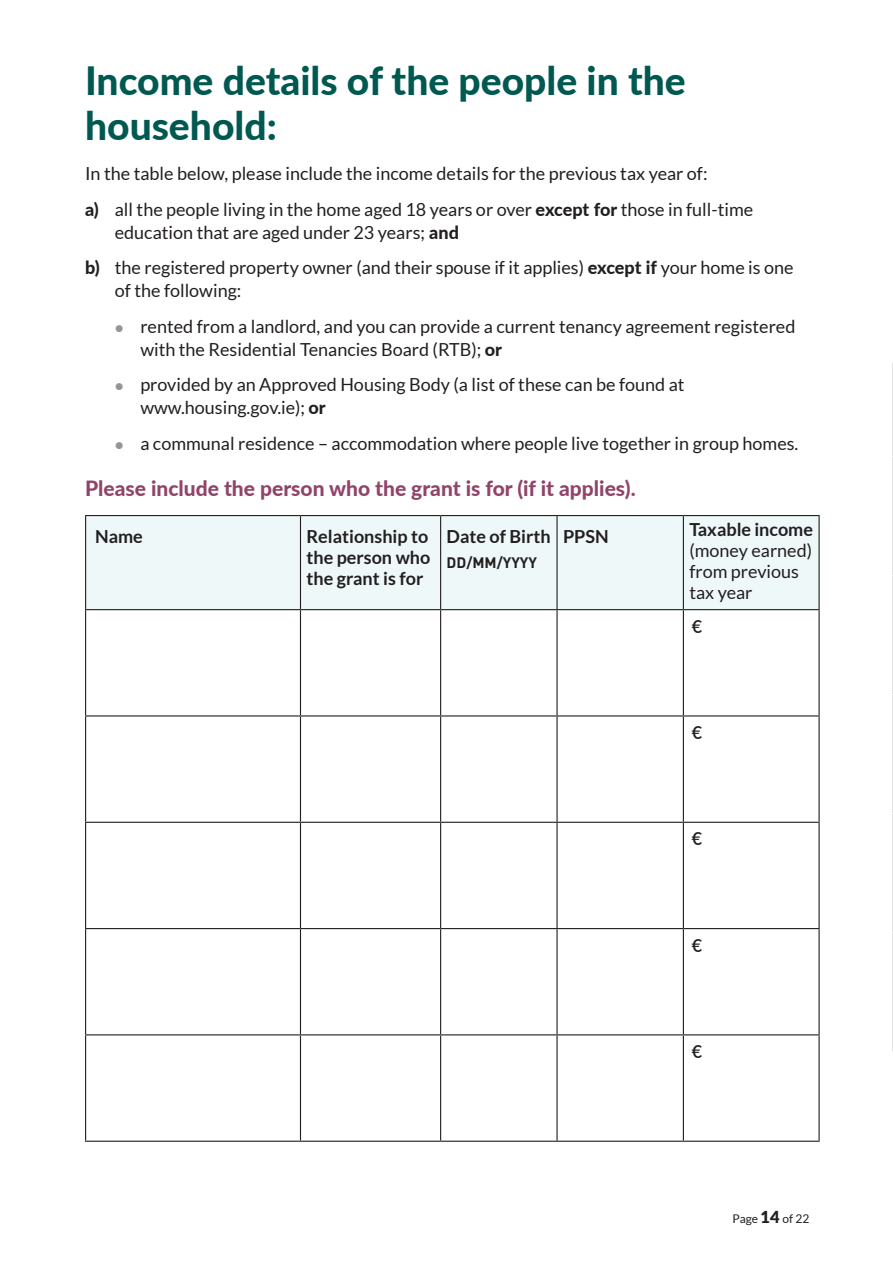
<style>
.page{position:relative;width:893px;height:1263px;background:#fff}
.page>*{position:absolute;margin:0;border:0;box-sizing:border-box;transform-origin:0 0}
.t1{font:800 39px/45px "Lato";color:#005951}
.t2{font:800 21px "Lato";color:#90446a}
.t3{font:18px/35.2px "Lato";color:#231f20}
.t4{font:700 18px/21px "Lato";color:#231f20;text-align:justify}
.t5{font:600 18px "Lato";color:#231f20}
.t6{font:700 15px "DIN";color:#231f20}
.t7{font:12px "Lato";color:#231f20}
.s1{font-weight:800}
.s2{color:#939598}
.s3{font-weight:900;font-size:16.5px}
</style>
<div class="page">
<hr style="left:892px;top:363px;width:1px;height:93px;background:#231f20">
<hr style="left:892px;top:457px;width:1px;height:118px;background:#231f20">
<hr style="left:892px;top:576px;width:1px;height:118px;background:#231f20">
<hr style="left:892px;top:695px;width:1px;height:118px;background:#231f20">
<hr style="left:892px;top:814px;width:1px;height:118px;background:#231f20">
<hr style="left:892px;top:933px;width:1px;height:118px;background:#231f20">
<div style="left:86px;top:516px;width:732px;height:93px;background:#eef8f9"></div>
<hr style="left:85px;top:715px;width:215px;height:1px;background:#231f20">
<hr style="left:85px;top:716px;width:1px;height:106px;background:#231f20">
<hr style="left:300px;top:715px;width:141px;height:1px;background:#231f20">
<hr style="left:300px;top:716px;width:1px;height:106px;background:#231f20">
<hr style="left:441px;top:715px;width:116px;height:1px;background:#231f20">
<hr style="left:440px;top:716px;width:1px;height:106px;background:#231f20">
<hr style="left:557px;top:715px;width:126px;height:1px;background:#231f20">
<hr style="left:556px;top:716px;width:2px;height:106px;background:#231f20">
<hr style="left:683px;top:1141px;width:137px;height:1px;background:#231f20">
<hr style="left:85px;top:515px;width:215px;height:1px;background:#231f20">
<hr style="left:85px;top:516px;width:1px;height:93px;background:#231f20">
<hr style="left:300px;top:515px;width:141px;height:1px;background:#231f20">
<hr style="left:300px;top:516px;width:1px;height:93px;background:#231f20">
<hr style="left:441px;top:515px;width:116px;height:1px;background:#231f20">
<hr style="left:440px;top:516px;width:1px;height:93px;background:#231f20">
<hr style="left:557px;top:515px;width:126px;height:1px;background:#231f20">
<hr style="left:556px;top:516px;width:2px;height:93px;background:#231f20">
<hr style="left:683px;top:515px;width:137px;height:1px;background:#231f20">
<hr style="left:683px;top:516px;width:1px;height:93px;background:#231f20">
<hr style="left:818px;top:516px;width:2px;height:93px;background:#231f20">
<hr style="left:85px;top:609px;width:215px;height:1px;background:#231f20">
<hr style="left:85px;top:610px;width:1px;height:105px;background:#231f20">
<hr style="left:300px;top:609px;width:141px;height:1px;background:#231f20">
<hr style="left:300px;top:610px;width:1px;height:105px;background:#231f20">
<hr style="left:441px;top:609px;width:116px;height:1px;background:#231f20">
<hr style="left:440px;top:610px;width:1px;height:105px;background:#231f20">
<hr style="left:557px;top:609px;width:126px;height:1px;background:#231f20">
<hr style="left:556px;top:610px;width:2px;height:105px;background:#231f20">
<hr style="left:683px;top:609px;width:137px;height:1px;background:#231f20">
<hr style="left:683px;top:610px;width:1px;height:105px;background:#231f20">
<hr style="left:818px;top:610px;width:2px;height:105px;background:#231f20">
<hr style="left:683px;top:715px;width:137px;height:1px;background:#231f20">
<hr style="left:683px;top:716px;width:1px;height:106px;background:#231f20">
<hr style="left:818px;top:716px;width:2px;height:106px;background:#231f20">
<hr style="left:683px;top:822px;width:137px;height:1px;background:#231f20">
<hr style="left:683px;top:823px;width:1px;height:105px;background:#231f20">
<hr style="left:818px;top:823px;width:2px;height:105px;background:#231f20">
<hr style="left:683px;top:928px;width:137px;height:1px;background:#231f20">
<hr style="left:683px;top:929px;width:1px;height:105px;background:#231f20">
<hr style="left:818px;top:929px;width:2px;height:105px;background:#231f20">
<hr style="left:683px;top:1034px;width:137px;height:1px;background:#231f20">
<hr style="left:683px;top:1035px;width:1px;height:106px;background:#231f20">
<hr style="left:818px;top:1035px;width:2px;height:106px;background:#231f20">
<hr style="left:85px;top:822px;width:215px;height:1px;background:#231f20">
<hr style="left:85px;top:823px;width:1px;height:105px;background:#231f20">
<hr style="left:300px;top:822px;width:141px;height:1px;background:#231f20">
<hr style="left:300px;top:823px;width:1px;height:105px;background:#231f20">
<hr style="left:441px;top:822px;width:116px;height:1px;background:#231f20">
<hr style="left:440px;top:823px;width:1px;height:105px;background:#231f20">
<hr style="left:557px;top:822px;width:126px;height:1px;background:#231f20">
<hr style="left:556px;top:823px;width:2px;height:105px;background:#231f20">
<hr style="left:85px;top:928px;width:215px;height:1px;background:#231f20">
<hr style="left:85px;top:929px;width:1px;height:105px;background:#231f20">
<hr style="left:300px;top:928px;width:141px;height:1px;background:#231f20">
<hr style="left:300px;top:929px;width:1px;height:105px;background:#231f20">
<hr style="left:441px;top:928px;width:116px;height:1px;background:#231f20">
<hr style="left:440px;top:929px;width:1px;height:105px;background:#231f20">
<hr style="left:557px;top:928px;width:126px;height:1px;background:#231f20">
<hr style="left:556px;top:929px;width:2px;height:105px;background:#231f20">
<hr style="left:85px;top:1034px;width:215px;height:1px;background:#231f20">
<hr style="left:85px;top:1035px;width:1px;height:106px;background:#231f20">
<hr style="left:300px;top:1034px;width:141px;height:1px;background:#231f20">
<hr style="left:300px;top:1035px;width:1px;height:106px;background:#231f20">
<hr style="left:441px;top:1034px;width:116px;height:1px;background:#231f20">
<hr style="left:440px;top:1035px;width:1px;height:106px;background:#231f20">
<hr style="left:557px;top:1034px;width:126px;height:1px;background:#231f20">
<hr style="left:556px;top:1035px;width:2px;height:106px;background:#231f20">
<hr style="left:85px;top:1141px;width:215px;height:1px;background:#231f20">
<hr style="left:300px;top:1141px;width:141px;height:1px;background:#231f20">
<hr style="left:441px;top:1141px;width:116px;height:1px;background:#231f20">
<hr style="left:557px;top:1141px;width:126px;height:1px;background:#231f20">
<h1 class="t1" style="left:85px;top:57px;width:602px">Income details of the people in the household:</h1>
<p class="t3" style="left:85px;top:156px;width:670px">In the table below, please include the income details for the previous tax year of:<br><span class="s1">a)</span> all the people living in the home aged 18 years or over <span class="s1">except for</span> those in full-time</p>
<p class="t3" style="left:85px;top:215px;width:710px;text-indent:30px">education that are aged under 23 years; <span class="s1">and<br>b)</span> the registered property owner (and their spouse if it applies) <span class="s1">except if</span> your home is one</p>
<p class="t3" style="left:115px;top:273px;width:128px">of the following:</p>
<p class="t3" style="left:140px;top:314px;width:657px;line-height:23.2px;text-indent:-26px"><span class="s2">●</span> rented from a landlord, and you can provide a current tenancy agreement registered with the Residential Tenancies Board (RTB); <span class="s1">or</span></p>
<p class="t3" style="left:140px;top:373px;width:546px;line-height:23.2px;text-indent:-26px"><span class="s2">●</span> provided by an Approved Housing Body (a list of these can be found at www.housing.gov.ie); <span class="s1">or</span></p>
<p class="t3" style="left:115px;top:425px;width:685px"><span class="s2">●</span> a communal residence – accommodation where people live together in group homes.</p>
<p class="t2" style="left:85px;top:473px;width:552px">Please include the person who the grant is for (if it applies).</p>
<p class="t4" style="left:95px;top:525px;width:49px">Name</p>
<p class="t4" style="left:306px;top:525px;width:125px">Relationship to the person who the grant is for</p>
<p class="t4" style="left:447px;top:525px;width:106px">Date of Birth</p>
<p class="t4" style="left:689px;top:519px;width:125px">Taxable income</p>
<p class="t3" style="left:689px;top:540px;width:124px;line-height:21px">(money earned) from previous tax year</p>
<p class="t5" style="left:692px;top:613px;width:12px">€</p>
<p class="t4" style="left:563px;top:525px;width:47px">PPSN</p>
<p class="t6" style="left:447px;top:553px;width:92px">DD/MM/YYYY</p>
<p class="t5" style="left:692px;top:719px;width:12px">€</p>
<p class="t5" style="left:692px;top:826px;width:12px">€</p>
<p class="t5" style="left:692px;top:932px;width:12px">€</p>
<p class="t5" style="left:692px;top:1038px;width:12px">€</p>
<p class="t7" style="left:733px;top:1212px;width:78px">Page <span class="s3">14</span> of 22</p>
</div>
